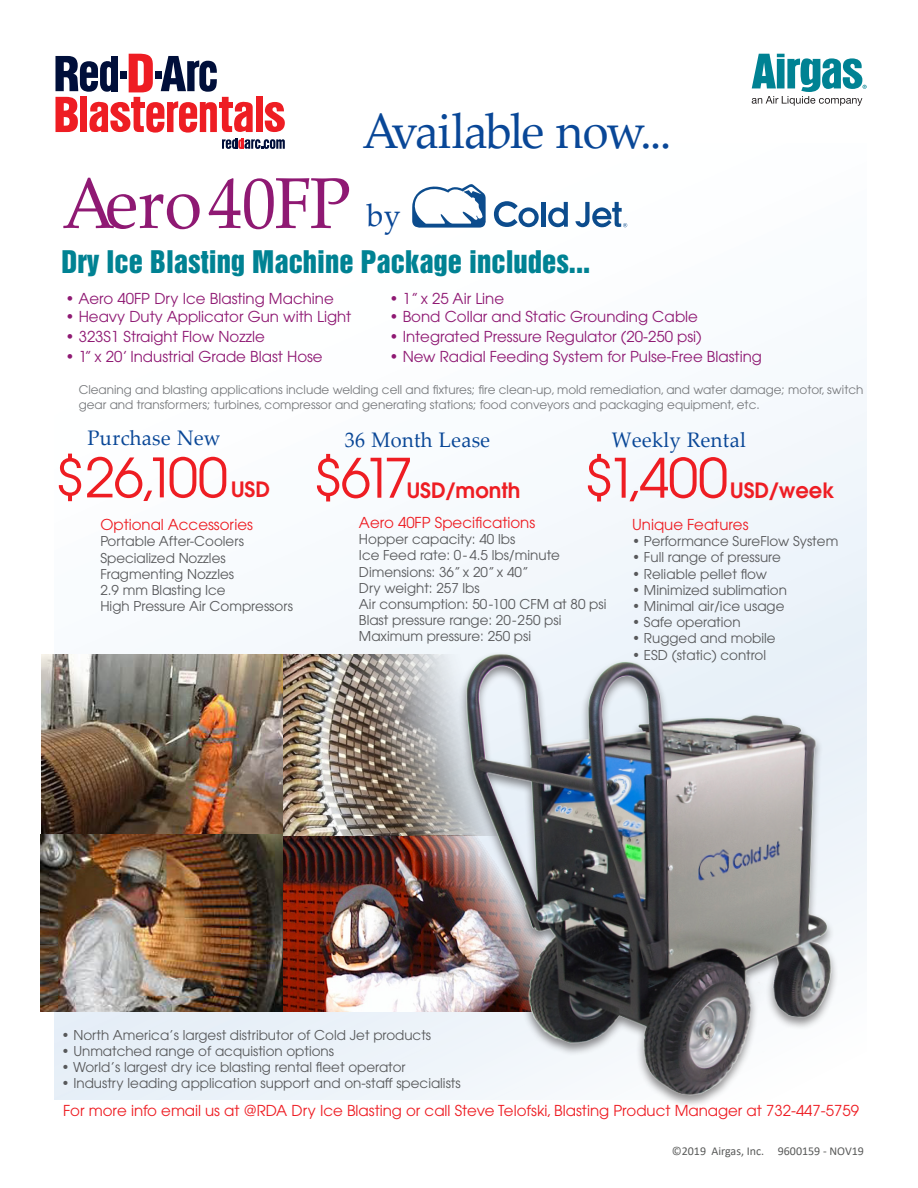
<style>
.page{position:relative;width:918px;height:1188px;background:#fff}
.page>*{position:absolute;margin:0;border:0;box-sizing:border-box;transform-origin:0 0}
.t1{font:72px "Palatino Linotype";letter-spacing:-.005em;color:#8f1973;scale:.95 1}
.t2{font:54px "Avant Garde";letter-spacing:-.02em;color:#ee1d23}
.t3{font:49.5px "Palatino Linotype";letter-spacing:-.04em;color:#094797;scale:.95 1}
.t4{font:31.5px "Palatino Linotype";color:#094797;scale:.95 1}
.t5{font:28.5px "Helvetica Inserat";color:#008293}
.t6{font:21px "Palatino Linotype";letter-spacing:.02em;color:#094797;scale:.95 1}
.t7{font:600 21px "Avant Garde";color:#ee1d23}
.t8{font:15px "Avant Garde";color:#8f1973}
.t9{font:15px "Avant Garde";color:#ee1d23}
.t10{font:13.5px "Avant Garde";color:#57585a}
.t11{font:12px/15px "Avant Garde";color:#76787b}
.t12{font:12px "Calibri";color:#595a59}
</style>
<div class="page">
<svg style="left:412px;top:184px;width:74px;height:44px"></svg>
<svg style="left:494px;top:201px;width:45px;height:26px"></svg>
<div style="left:541px;top:202px;width:5px;height:25px;background:#0c4c8d"></div>
<svg style="left:548px;top:202px;width:20px;height:25px"></svg>
<svg style="left:575px;top:202px;width:52px;height:25px"></svg>
<svg style="left:56px;top:54px;width:229px;height:95px"></svg>
<div style="left:131px;top:102px;width:14px;height:6px;background:#ee1d23"></div>
<svg style="left:752px;top:54px;width:115px;height:52px"></svg>
<img style="left:41px;top:835px;width:388px;height:177px">
<img style="left:42px;top:654px;width:387px;height:182px">
<img style="left:429px;top:611px;width:438px;height:494px">
<p class="t3" style="left:362px;top:96px;width:327px">Available now...</p>
<p class="t1" style="left:62px;top:152px;width:305px">Aero40FP</p>
<p class="t5" style="left:62px;top:245px;width:530px">Dry Ice Blasting Machine Package includes...</p>
<p class="t4" style="left:367px;top:193px;width:37px">by</p>
<p class="t8" style="left:65px;top:290px;width:270px">• Aero 40FP Dry Ice Blasting Machine</p>
<p class="t8" style="left:389px;top:290px;width:116px">• 1” x 25 Air Line</p>
<p class="t8" style="left:65px;top:308px;width:287px">• Heavy Duty Applicator Gun with Light</p>
<p class="t8" style="left:389px;top:308px;width:310px">• Bond Collar and Static Grounding Cable</p>
<p class="t8" style="left:65px;top:327px;width:201px">• 323S1 Straight Flow Nozzle</p>
<p class="t8" style="left:389px;top:327px;width:314px">• Integrated Pressure Regulator (20-250 psi)</p>
<p class="t8" style="left:65px;top:347px;width:259px">• 1” x 20’ Industrial Grade Blast Hose</p>
<p class="t8" style="left:389px;top:347px;width:374px">• New Radial Feeding System for Pulse-Free Blasting</p>
<p class="t11" style="left:79px;top:382px;width:786px">Cleaning and blasting applications include welding cell and fixtures; fire clean-up, mold remediation, and water damage; motor, switch gear and transformers; turbines, compressor and generating stations; food conveyors and packaging equipment, etc.</p>
<p class="t6" style="left:88px;top:423px;width:142px">Purchase New</p>
<p class="t6" style="left:345px;top:425px;width:154px">36 Month Lease</p>
<p class="t2" style="left:313px;top:446px;width:102px">$617</p>
<p class="t2" style="left:55px;top:446px;width:174px">$26,100</p>
<p class="t7" style="left:231px;top:476px;width:41px">USD</p>
<p class="t7" style="left:407px;top:476px;width:115px">USD/month</p>
<p class="t6" style="left:612px;top:425px;width:143px">Weekly Rental</p>
<p class="t2" style="left:584px;top:446px;width:146px">$1,400</p>
<p class="t7" style="left:730px;top:476px;width:106px">USD/week</p>
<p class="t9" style="left:100px;top:516px;width:154px">Optional Accessories</p>
<p class="t10" style="left:100px;top:533px;width:145px">Portable After-Coolers</p>
<p class="t10" style="left:100px;top:550px;width:127px">Specialized Nozzles</p>
<p class="t10" style="left:100px;top:566px;width:135px">Fragmenting Nozzles</p>
<p class="t10" style="left:100px;top:582px;width:127px">2.9 mm Blasting Ice</p>
<p class="t10" style="left:100px;top:598px;width:194px">High Pressure Air Compressors</p>
<p class="t9" style="left:359px;top:514px;width:178px">Aero 40FP Specifications</p>
<p class="t10" style="left:359px;top:531px;width:158px">Hopper capacity: 40 lbs</p>
<p class="t10" style="left:359px;top:547px;width:203px">Ice Feed rate: 0- 4.5 lbs/minute</p>
<p class="t10" style="left:359px;top:564px;width:171px">Dimensions: 36” x 20” x 40”</p>
<p class="t10" style="left:359px;top:580px;width:122px">Dry weight: 257 lbs</p>
<p class="t10" style="left:359px;top:596px;width:249px">Air consumption: 50-100 CFM at 80 psi</p>
<p class="t10" style="left:359px;top:612px;width:204px">Blast pressure range: 20-250 psi</p>
<p class="t10" style="left:359px;top:628px;width:174px">Maximum pressure: 250 psi</p>
<p class="t9" style="left:632px;top:516px;width:118px">Unique Features</p>
<p class="t10" style="left:632px;top:533px;width:208px">• Performance SureFlow System</p>
<p class="t10" style="left:632px;top:550px;width:150px">• Full range of pressure</p>
<p class="t10" style="left:632px;top:566px;width:137px">• Reliable pellet flow</p>
<p class="t10" style="left:632px;top:582px;width:156px">• Minimized sublimation</p>
<p class="t10" style="left:632px;top:598px;width:154px">• Minimal air/ice usage</p>
<p class="t10" style="left:632px;top:614px;width:110px">• Safe operation</p>
<p class="t10" style="left:632px;top:631px;width:145px">• Rugged and mobile</p>
<p class="t10" style="left:632px;top:647px;width:136px">• ESD (static) control</p>
<p class="t10" style="left:62px;top:1027px;width:371px">• North America’s largest distributor of Cold Jet products</p>
<p class="t10" style="left:62px;top:1043px;width:274px">• Unmatched range of acquistion options</p>
<p class="t10" style="left:62px;top:1059px;width:346px">• World’s largest dry ice blasting rental fleet operator</p>
<p class="t10" style="left:62px;top:1075px;width:401px">• Industry leading application support and on-staff specialists</p>
<p class="t9" style="left:63px;top:1101px;width:798px">For more info email us at @RDA Dry Ice Blasting or call Steve Telofski, Blasting Product Manager at 732-447-5759</p>
<p class="t12" style="left:672px;top:1142px;width:194px">©2019 Airgas, Inc. 9600159 - NOV19</p>
</div>
